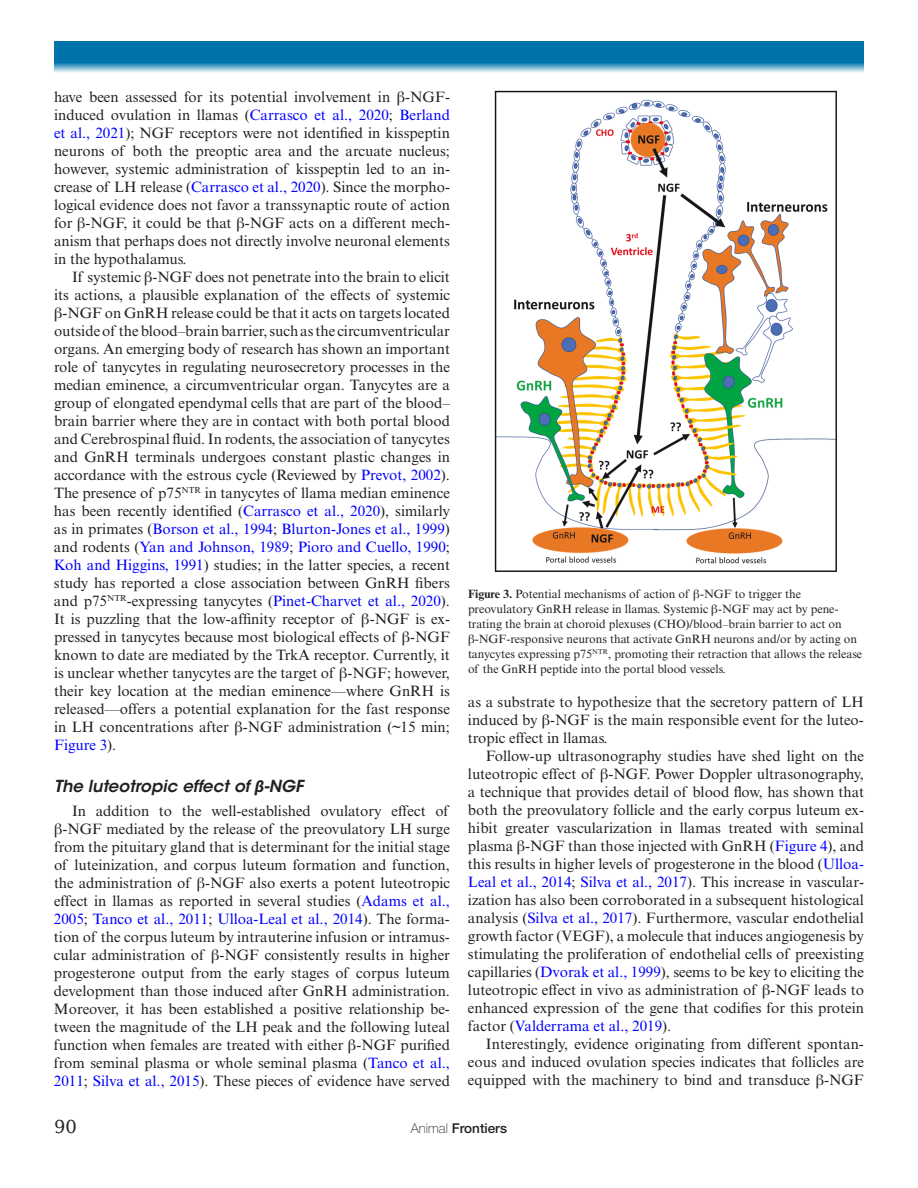
<style>
.page{position:relative;width:918px;height:1188px;background:#fff}
.page>*{position:absolute;margin:0;border:0;box-sizing:border-box;transform-origin:0 0}
.t1{font:18px "Lucida Std";color:#231f20}
.HeadB{font:italic 600 16.5px "ITC Avant Garde Std";color:#231f20}
.TextInd{font:15px/18px "Times New Roman MT Std";color:#231f20;text-align:justify}
.Text{font:15px/18px "Times New Roman MT Std";color:#231f20;text-align:justify}
.t2{font:13.5px "Helvetica Neue LT Std Md 2";color:#231f20}
.FigCapt{font:12px/15px "Times New Roman MT Std";color:#231f20}
.s1{font-family:"Gandhari Unicode"}
.s2{color:#00f}
.s3{font-family:"Myriad Pro";font-weight:700}
.s4{font-weight:700}
.s5{font-family:"Helvetica Neue LT Std";font-weight:100}
</style>
<div class="page">
<svg style="left:54px;top:41px;width:810px;height:31px;background:#2387b5"></svg>
<img style="left:494px;top:90px;width:343px;height:482px">
<p class="TextInd" style="left:54px;top:88px;width:398px">have been assessed for its potential involvement in <span class="s1">β</span>-NGF&shy;induced ovulation in llamas (<span class="s2">Carrasco et al., 2020</span>; <span class="s2">Berland et al., 2021</span>); NGF receptors were not identified in kisspeptin neurons of both the preoptic area and the arcuate nucleus; however, systemic administration of kisspeptin led to an in&shy;crease of LH release (<span class="s2">Carrasco et al., 2020</span>). Since the morpho&shy;logical evidence does not favor a transsynaptic route of action for <span class="s1">β</span>-NGF, it could be that <span class="s1">β</span>-NGF acts on a different mech&shy;anism that perhaps does not directly involve neuronal elements in the hypothalamus.</p>
<p class="TextInd" style="left:54px;top:268px;width:398px;text-indent:18px">If systemic <span class="s1">β</span>-NGF does not penetrate into the brain to elicit its actions, a plausible explanation of the effects of systemic <span class="s1">β</span>-NGF on GnRH release could be that it acts on targets located outside of the blood–brain barrier, such as the circumventricular organs. An emerging body of research has shown an important role of tanycytes in regulating neurosecretory processes in the median eminence, a circumventricular organ. Tanycytes are a group of elongated ependymal cells that are part of the blood– brain barrier where they are in contact with both portal blood and Cerebrospinal fluid. In rodents, the association of tanycytes and GnRH terminals undergoes constant plastic changes in accordance with the estrous cycle (Reviewed by <span class="s2">Prevot, 2002</span>).<br>The presence of p75<sup>NTR</sup> in tanycytes of llama median eminence has been recently identified (<span class="s2">Carrasco et al., 2020</span>), similarly as in primates (<span class="s2">Borson et al., 1994</span>; <span class="s2">Blurton-Jones et al., 1999</span>) and rodents (<span class="s2">Yan and Johnson, 1989</span>; <span class="s2">Pioro and Cuello, 1990</span>; <span class="s2">Koh and Higgins, 1991</span>) studies; in the latter species, a recent study has reported a close association between GnRH fibers and p75<sup>NTR</sup>-expressing tanycytes (<span class="s2">Pinet-Charvet et al., 2020</span>).<br>It is puzzling that the low-affinity receptor of <span class="s1">β</span>-NGF is ex&shy;pressed in tanycytes because most biological effects of <span class="s1">β</span>-NGF known to date are mediated by the TrkA receptor. Currently, it is unclear whether tanycytes are the target of <span class="s1">β</span>-NGF; however, their key location at the median eminence—where GnRH is released—offers a potential explanation for the fast response in LH concentrations after <span class="s1">β</span>-NGF administration (~15 min; <span class="s2">Figure 3</span>).</p>
<h3 class="HeadB" style="left:54px;top:776px;width:251px">The luteotropic effect of <span class="s3">β</span>-NGF</h3>
<p class="Text" style="left:54px;top:802px;width:398px;text-indent:18px">In addition to the well-established ovulatory effect of <span class="s1">β</span>-NGF mediated by the release of the preovulatory LH surge from the pituitary gland that is determinant for the initial stage of luteinization, and corpus luteum formation and function, the administration of <span class="s1">β</span>-NGF also exerts a potent luteotropic effect in llamas as reported in several studies (<span class="s2">Adams et al., 2005</span>; <span class="s2">Tanco et al., 2011</span>; <span class="s2">Ulloa-Leal et al., 2014</span>). The forma&shy;tion of the corpus luteum by intrauterine infusion or intramus&shy;cular administration of <span class="s1">β</span>-NGF consistently results in higher progesterone output from the early stages of corpus luteum development than those induced after GnRH administration.<br>Moreover, it has been established a positive relationship be&shy;tween the magnitude of the LH peak and the following luteal function when females are treated with either <span class="s1">β</span>-NGF purified from seminal plasma or whole seminal plasma (<span class="s2">Tanco et al., 2011</span>; <span class="s2">Silva et al., 2015</span>). These pieces of evidence have served</p>
<p class="FigCapt" style="left:468px;top:586px;width:396px"><span class="s4">Figure 3.</span> Potential mechanisms of action of <span class="s1">β</span>-NGF to trigger the preovulatory GnRH release in llamas. Systemic <span class="s1">β</span>-NGF may act by pene&shy;trating the brain at choroid plexuses (CHO)/blood–brain barrier to act on <span class="s1">β</span>-NGF-responsive neurons that activate GnRH neurons and/or by acting on tanycytes expressing p75<sup>NTR</sup>, promoting their retraction that allows the release of the GnRH peptide into the portal blood vessels.</p>
<p class="Text" style="left:468px;top:693px;width:398px">as a substrate to hypothesize that the secretory pattern of LH induced by <span class="s1">β</span>-NGF is the main responsible event for the luteo&shy;tropic effect in llamas.</p>
<p class="TextInd" style="left:468px;top:747px;width:398px;text-indent:18px">Follow-up ultrasonography studies have shed light on the luteotropic effect of <span class="s1">β</span>-NGF. Power Doppler ultrasonography, a technique that provides detail of blood flow, has shown that both the preovulatory follicle and the early corpus luteum ex&shy;hibit greater vascularization in llamas treated with seminal plasma <span class="s1">β</span>-NGF than those injected with GnRH (<span class="s2">Figure 4</span>), and this results in higher levels of progesterone in the blood (<span class="s2">Ulloa-Leal et al., 2014</span>; <span class="s2">Silva et al., 2017</span>). This increase in vascular&shy;ization has also been corroborated in a subsequent histological analysis (<span class="s2">Silva et al., 2017</span>). Furthermore, vascular endothelial growth factor (VEGF), a molecule that induces angiogenesis by stimulating the proliferation of endothelial cells of preexisting capillaries (<span class="s2">Dvorak et al., 1999</span>), seems to be key to eliciting the luteotropic effect in vivo as administration of <span class="s1">β</span>-NGF leads to enhanced expression of the gene that codifies for this protein factor (<span class="s2">Valderrama et al., 2019</span>).</p>
<p class="TextInd" style="left:468px;top:1035px;width:398px;text-indent:18px">Interestingly, evidence originating from different spontan&shy;eous and induced ovulation species indicates that follicles are equipped with the machinery to bind and transduce <span class="s1">β</span>-NGF</p>
<p class="t1" style="left:54px;top:1115px;width:24px">90</p>
<p class="t2" style="left:411px;top:1120px;width:98px"><span class="s5">Animal</span> Frontiers</p>
</div>
